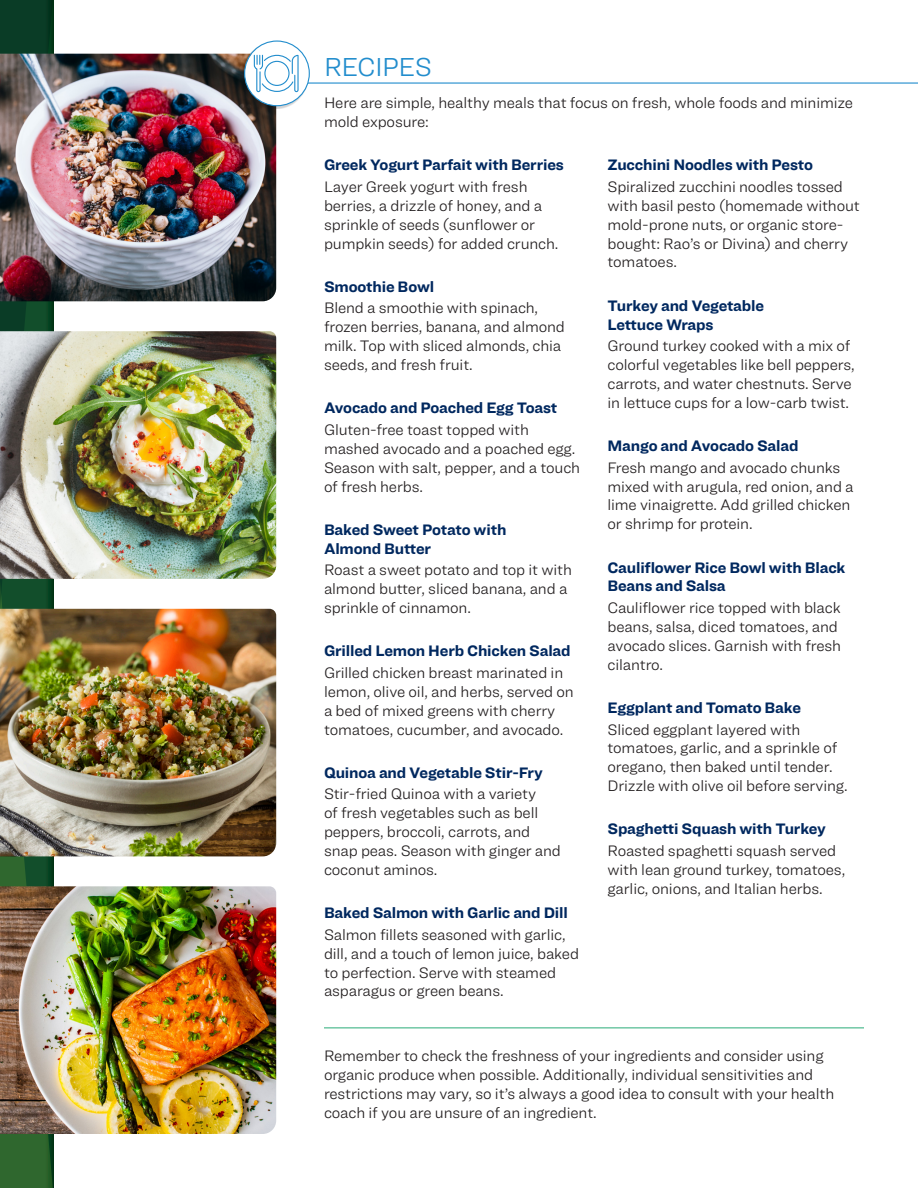
<style>
.page{position:relative;width:918px;height:1188px;background:#fff}
.page>*{position:absolute;margin:0;border:0;box-sizing:border-box;transform-origin:0 0}
.t1{font:300 27px "Ringside";letter-spacing:-.02em;color:#228dcd}
.Body{font:300 15.75px/18.9px "Ringside";letter-spacing:-.01em;color:#231f20}
.Subhead{font:700 15.75px/18.9px "Ringside";letter-spacing:-.01em;color:#00285f}
</style>
<div class="page">
<svg style="left:0;top:0;width:54px;height:1188px;background:#174e28"></svg>
<hr style="left:0;top:82px;width:918px;height:2px;background:#228dcd">
<img style="left:0;top:54px;width:276px;height:247px">
<img style="left:0;top:331px;width:276px;height:248px">
<img style="left:0;top:609px;width:276px;height:247px">
<img style="left:0;top:886px;width:276px;height:248px">
<div style="left:241px;top:42px;width:67px;height:67px;background:#231f20;opacity:.2"></div>
<div style="left:245px;top:41px;width:64px;height:65px;background:#fff;border-radius:50%"></div>
<div style="left:244px;top:41px;width:66px;height:65px;border:1px solid #228dcd;border-radius:50%"></div>
<svg style="left:253px;top:54px;width:46px;height:39px"></svg>
<hr style="left:324px;top:1027px;width:540px;height:2px;background:#70c7a5">
<p class="t1" style="left:324px;top:47px;width:110px">RECIPES</p>
<p class="Body" style="left:324px;top:93px;width:531px">Here are simple, healthy meals that focus on fresh, whole foods and minimize mold exposure:</p>
<p class="Subhead" style="left:324px;top:155px;width:241px">Greek Yogurt Parfait with Berries</p>
<p class="Body" style="left:324px;top:177px;width:236px">Layer Greek yogurt with fresh berries, a drizzle of honey, and a sprinkle of seeds (sunflower or pumpkin seeds) for added crunch.</p>
<p class="Subhead" style="left:324px;top:276px;width:112px">Smoothie Bowl</p>
<p class="Body" style="left:324px;top:298px;width:243px">Blend a smoothie with spinach, frozen berries, banana, and almond milk. Top with sliced almonds, chia seeds, and fresh fruit.</p>
<p class="Subhead" style="left:324px;top:398px;width:235px">Avocado and Poached Egg Toast</p>
<p class="Body" style="left:324px;top:420px;width:258px">Gluten-free toast topped with mashed avocado and a poached egg.<br>Season with salt, pepper, and a touch of fresh herbs.</p>
<p class="Subhead" style="left:324px;top:519px;width:184px">Baked Sweet Potato with<br>Almond Butter</p>
<p class="Body" style="left:324px;top:560px;width:250px">Roast a sweet potato and top it with almond butter, sliced banana, and a sprinkle of cinnamon.</p>
<p class="Subhead" style="left:324px;top:641px;width:248px">Grilled Lemon Herb Chicken Salad</p>
<p class="Body" style="left:324px;top:663px;width:251px">Grilled chicken breast marinated in lemon, olive oil, and herbs, served on a bed of mixed greens with cherry tomatoes, cucumber, and avocado.</p>
<p class="Subhead" style="left:324px;top:762px;width:220px">Quinoa and Vegetable Stir-Fry</p>
<p class="Body" style="left:324px;top:784px;width:239px">Stir-fried Quinoa with a variety<br>of fresh vegetables such as bell peppers, broccoli, carrots, and snap peas. Season with ginger and coconut aminos.</p>
<p class="Subhead" style="left:324px;top:903px;width:245px">Baked Salmon with Garlic and Dill</p>
<p class="Body" style="left:324px;top:925px;width:257px">Salmon fillets seasoned with garlic, dill, and a touch of lemon juice, baked to perfection. Serve with steamed asparagus or green beans.</p>
<p class="Subhead" style="left:608px;top:155px;width:207px">Zucchini Noodles with Pesto</p>
<p class="Body" style="left:608px;top:177px;width:254px">Spiralized zucchini noodles tossed with basil pesto (homemade without mold-prone nuts, or organic store&shy;bought: Rao’s or Divina) and cherry tomatoes.</p>
<p class="Subhead" style="left:608px;top:295px;width:158px">Turkey and Vegetable<br>Lettuce Wraps</p>
<p class="Body" style="left:608px;top:336px;width:249px">Ground turkey cooked with a mix of colorful vegetables like bell peppers, carrots, and water chestnuts. Serve in lettuce cups for a low-carb twist.</p>
<p class="Subhead" style="left:608px;top:436px;width:193px">Mango and Avocado Salad</p>
<p class="Body" style="left:608px;top:458px;width:248px">Fresh mango and avocado chunks mixed with arugula, red onion, and a lime vinaigrette. Add grilled chicken or shrimp for protein.</p>
<p class="Subhead" style="left:608px;top:557px;width:239px">Cauliflower Rice Bowl with Black<br>Beans and Salsa</p>
<p class="Body" style="left:608px;top:598px;width:235px">Cauliflower rice topped with black beans, salsa, diced tomatoes, and avocado slices. Garnish with fresh cilantro.</p>
<p class="Subhead" style="left:608px;top:698px;width:195px">Eggplant and Tomato Bake</p>
<p class="Body" style="left:608px;top:719px;width:242px">Sliced eggplant layered with tomatoes, garlic, and a sprinkle of oregano, then baked until tender.<br>Drizzle with olive oil before serving.</p>
<p class="Subhead" style="left:608px;top:819px;width:220px">Spaghetti Squash with Turkey</p>
<p class="Body" style="left:608px;top:841px;width:239px">Roasted spaghetti squash served with lean ground turkey, tomatoes, garlic, onions, and Italian herbs.</p>
<p class="Body" style="left:324px;top:1046px;width:512px">Remember to check the freshness of your ingredients and consider using organic produce when possible. Additionally, individual sensitivities and restrictions may vary, so it’s always a good idea to consult with your health coach if you are unsure of an ingredient.</p>
</div>
